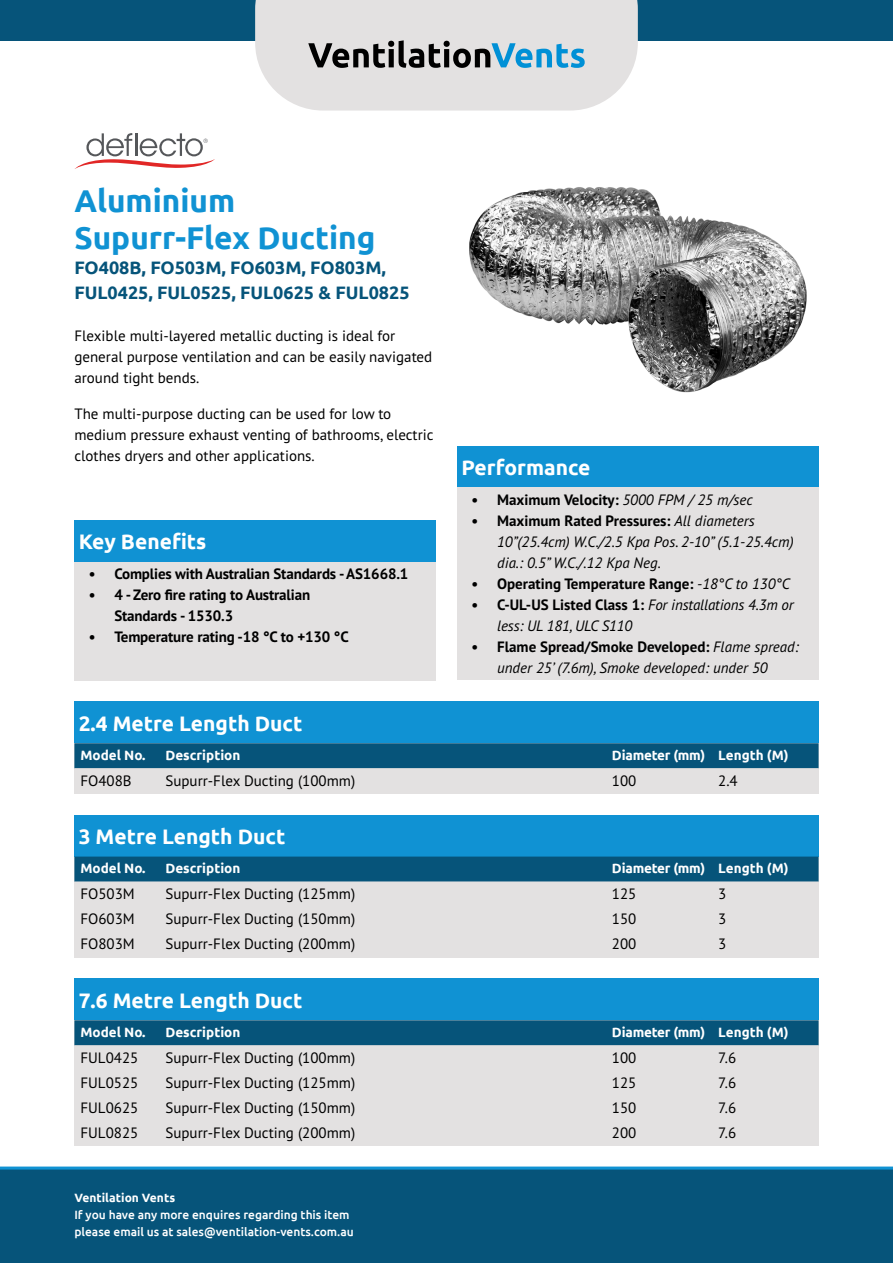
<style>
.page{position:relative;width:893px;height:1263px;background:#fff}
.page>*{position:absolute;margin:0;border:0;box-sizing:border-box;transform-origin:0 0}
.t1{font:700 31.5px/37.5px "Ubuntu";color:#1092d3}
.t2{font:700 21px "Ubuntu";color:#fff}
.t3{font:700 18px/25.2px "Ubuntu";color:#06547a}
.t4{font:15px/21px "PT Sans Pro";color:#000}
.t5{font:italic 15px/21px "PT Sans Pro";color:#000}
.t6{font:700 15px/21px "PT Sans Pro";letter-spacing:-.01em;color:#000}
.t7{font:700 13.5px "Ubuntu";color:#fff}
.t8{font:500 12px/16.8px "Ubuntu";color:#fff}
.t9{font:700 12px "Ubuntu";color:#fff}
.s1{font-weight:400;font-style:italic}
.s2{font-weight:700;font-style:normal}
</style>
<div class="page">
<div style="left:0;top:0;width:893px;height:40px;background:#06547a"></div>
<div style="left:0;top:1167px;width:893px;height:96px;background:#06547a"></div>
<hr style="left:0;top:1166px;width:893px;height:3px;background:#1092d3">
<svg style="left:255px;top:0;width:383px;height:111px;background:#d3d5d7"></svg>
<div style="left:74px;top:701px;width:745px;height:42px;background:#1092d3"></div>
<svg style="left:74px;top:743px;width:745px;height:50px;background:#759aad"></svg>
<div style="left:74px;top:815px;width:745px;height:41px;background:#1092d3"></div>
<svg style="left:74px;top:856px;width:745px;height:26px;background:#0a587e"></svg>
<div style="left:74px;top:882px;width:745px;height:75px;background:#e3e1e1"></div>
<div style="left:74px;top:520px;width:362px;height:42px;background:#1092d3"></div>
<div style="left:74px;top:562px;width:362px;height:118px;background:#e3e1e1"></div>
<img style="left:469px;top:187px;width:338px;height:206px">
<div style="left:74px;top:978px;width:745px;height:168px;background:#e3e1e1"></div>
<div style="left:74px;top:978px;width:745px;height:42px;background:#1092d3"></div>
<div style="left:74px;top:1020px;width:745px;height:25px;background:#06547a"></div>
<svg style="left:74px;top:1045px;width:745px;height:1px"></svg>
<div style="left:457px;top:446px;width:362px;height:42px;background:#1092d3"></div>
<div style="left:457px;top:488px;width:362px;height:192px;background:#e3e1e1"></div>
<svg style="left:74px;top:133px;width:141px;height:36px"></svg>
<h1 class="t1" style="left:74px;top:181px;width:303px">Aluminium<br>Supurr-Flex Ducting</h1>
<p class="t3" style="left:74px;top:255px;width:337px">FO408B, FO503M, FO603M, FO803M,<br>FUL0425, FUL0525, FUL0625 &amp; FUL0825</p>
<p class="t4" style="left:74px;top:325px;width:359px">Flexible multi-layered metallic ducting is ideal for general purpose ventilation and can be easily navigated around tight bends.</p>
<p class="t4" style="left:74px;top:403px;width:361px">The multi-purpose ducting can be used for low to medium pressure exhaust venting of bathrooms, electric clothes dryers and other applications.</p>
<h2 class="t2" style="left:79px;top:529px;width:129px">Key Benefits</h2>
<p class="t6" style="left:89px;top:563px;width:321px">• Complies with Australian Standards - AS1668.1</p>
<p class="t6" style="left:114px;top:584px;width:197px;text-indent:-26px">• 4 - Zero fire rating to Australian<br>Standards - 1530.3</p>
<p class="t6" style="left:89px;top:626px;width:261px">• Temperature rating -18 °C to +130 °C</p>
<h2 class="t2" style="left:461px;top:455px;width:130px">Performance</h2>
<p class="t6" style="left:472px;top:489px;width:283px">• Maximum Velocity: <span class="s1">5000 FPM / 25 m/sec</span></p>
<p class="t5" style="left:497px;top:510px;width:298px;text-indent:-26px"><span class="s2">• Maximum Rated Pressures:</span> All diameters<br>10”(25.4cm) W.C./2.5 Kpa Pos. 2-10” (5.1-25.4cm) dia.: 0.5” W.C./.12 Kpa Neg.</p>
<p class="t6" style="left:472px;top:573px;width:320px">• Operating Temperature Range: <span class="s1">-18°C to 130°C</span></p>
<p class="t5" style="left:497px;top:594px;width:298px;text-indent:-26px"><span class="s2">• C-UL-US Listed Class 1:</span> For installations 4.3m or less: UL 181, ULC S110</p>
<p class="t5" style="left:472px;top:636px;width:329px;text-align:center"><span class="s2">• Flame Spread/Smoke Developed:</span> Flame spread: under 25’ (7.6m), Smoke developed: under 50</p>
<h2 class="t2" style="left:79px;top:710px;width:225px">2.4 Metre Length Duct</h2>
<p class="t7" style="left:80px;top:747px;width:67px">Model No.</p>
<p class="t7" style="left:165px;top:747px;width:76px">Description</p>
<p class="t7" style="left:612px;top:747px;width:178px">Diameter (mm) Length (M)</p>
<p class="t4" style="left:80px;top:770px;width:53px">FO408B</p>
<p class="t4" style="left:165px;top:770px;width:191px">Supurr-Flex Ducting (100mm)</p>
<p class="t4" style="left:612px;top:770px;width:26px">100</p>
<p class="t4" style="left:718px;top:770px;width:21px">2.4</p>
<h2 class="t2" style="left:79px;top:824px;width:208px">3 Metre Length Duct</h2>
<p class="t7" style="left:80px;top:860px;width:67px">Model No.</p>
<p class="t7" style="left:165px;top:860px;width:76px">Description</p>
<p class="t7" style="left:612px;top:860px;width:178px">Diameter (mm) Length (M)</p>
<p class="t4" style="left:80px;top:883px;width:56px">FO503M</p>
<p class="t4" style="left:165px;top:883px;width:191px">Supurr-Flex Ducting (125mm)</p>
<p class="t4" style="left:612px;top:883px;width:26px">125</p>
<p class="t4" style="left:718px;top:883px;width:10px">3</p>
<p class="t4" style="left:80px;top:908px;width:56px">FO603M</p>
<p class="t4" style="left:165px;top:908px;width:191px">Supurr-Flex Ducting (150mm)</p>
<p class="t4" style="left:612px;top:908px;width:26px">150</p>
<p class="t4" style="left:718px;top:908px;width:10px">3</p>
<p class="t4" style="left:80px;top:933px;width:56px">FO803M</p>
<p class="t4" style="left:165px;top:933px;width:191px">Supurr-Flex Ducting (200mm)</p>
<p class="t4" style="left:612px;top:933px;width:26px">200</p>
<p class="t4" style="left:718px;top:933px;width:10px">3</p>
<h2 class="t2" style="left:79px;top:987px;width:225px">7.6 Metre Length Duct</h2>
<p class="t7" style="left:80px;top:1024px;width:67px">Model No.</p>
<p class="t7" style="left:165px;top:1024px;width:76px">Description</p>
<p class="t7" style="left:612px;top:1024px;width:178px">Diameter (mm) Length (M)</p>
<p class="t4" style="left:80px;top:1047px;width:59px">FUL0425</p>
<p class="t4" style="left:165px;top:1047px;width:191px">Supurr-Flex Ducting (100mm)</p>
<p class="t4" style="left:612px;top:1047px;width:26px">100</p>
<p class="t4" style="left:718px;top:1047px;width:19px">7.6</p>
<p class="t4" style="left:80px;top:1072px;width:59px">FUL0525</p>
<p class="t4" style="left:165px;top:1072px;width:191px">Supurr-Flex Ducting (125mm)</p>
<p class="t4" style="left:612px;top:1072px;width:26px">125</p>
<p class="t4" style="left:718px;top:1072px;width:19px">7.6</p>
<p class="t4" style="left:80px;top:1097px;width:59px">FUL0625</p>
<p class="t4" style="left:165px;top:1097px;width:191px">Supurr-Flex Ducting (150mm)</p>
<p class="t4" style="left:612px;top:1097px;width:26px">150</p>
<p class="t4" style="left:718px;top:1097px;width:19px">7.6</p>
<p class="t4" style="left:80px;top:1122px;width:59px">FUL0825</p>
<p class="t4" style="left:165px;top:1122px;width:191px">Supurr-Flex Ducting (200mm)</p>
<p class="t4" style="left:612px;top:1122px;width:26px">200</p>
<p class="t4" style="left:718px;top:1122px;width:19px">7.6</p>
<p class="t9" style="left:74px;top:1191px;width:102px">Ventilation Vents</p>
<p class="t8" style="left:74px;top:1206px;width:281px">If you have any more enquires regarding this item please email us at sales@ventilation-vents.com.au</p>
</div>
